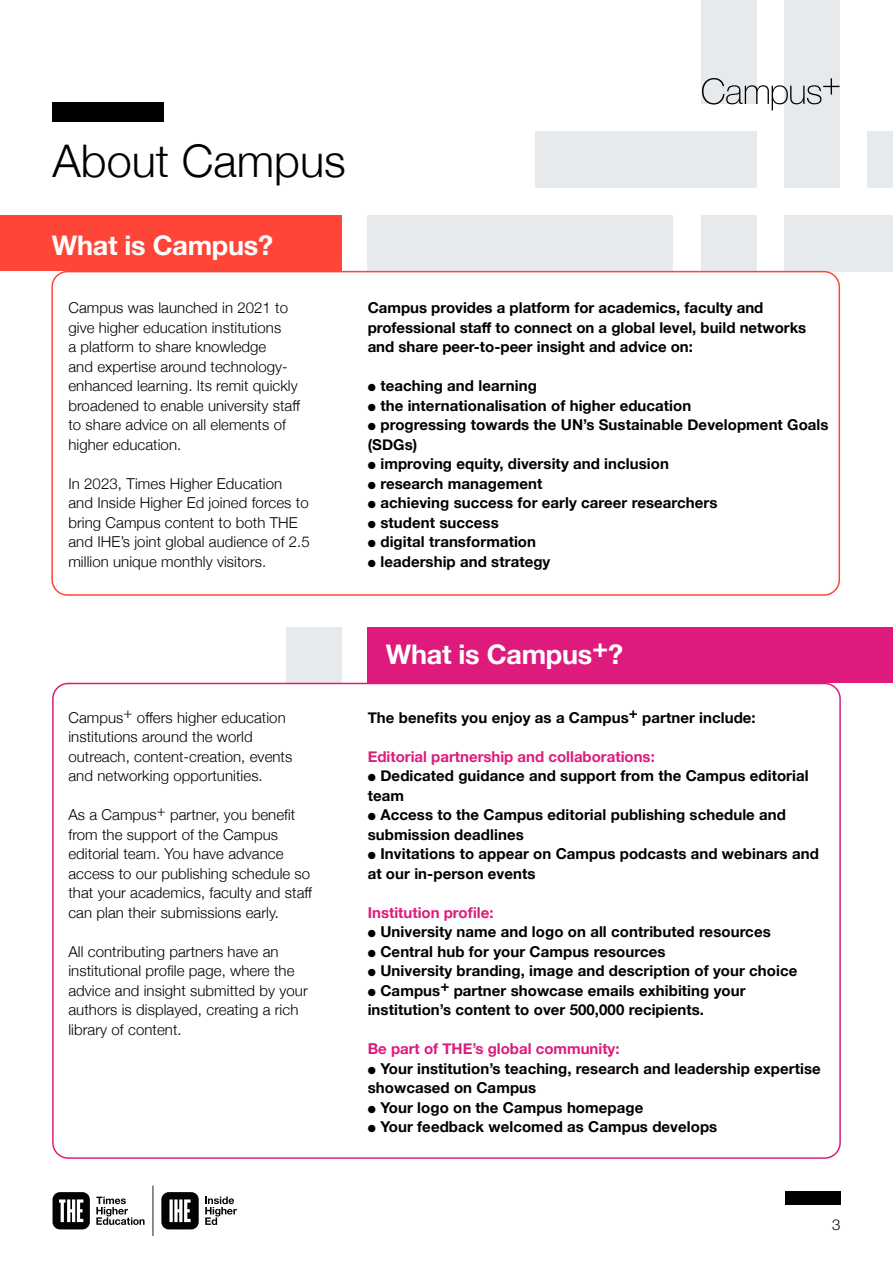
<style>
.page{position:relative;width:893px;height:1263px;background:#fff}
.page>*{position:absolute;margin:0;border:0;box-sizing:border-box;transform-origin:0 0}
.t1{font:300 45px "Helvetica Neue";color:#000}
.t2{font:700 27px "Helvetica Neue";letter-spacing:-.01em;color:#fff}
.t3{font:700 15px/19.5px "Helvetica Neue";letter-spacing:.005em;color:#000}
.t4{font:300 15px/19.5px "Helvetica Neue";letter-spacing:.005em;color:#000}
.t5{font:700 15px "Helvetica Neue";color:#de1b7c}
</style>
<div class="page">
<div style="left:785px;top:1191px;width:55px;height:13px;background:#000"></div>
<svg style="left:53px;top:1192px;width:37px;height:37px"></svg>
<svg style="left:96px;top:1196px;width:49px;height:29px"></svg>
<hr style="left:153px;top:1185px;width:1px;height:51px;background:#1d1f1d">
<svg style="left:161px;top:1192px;width:38px;height:37px"></svg>
<svg style="left:205px;top:1196px;width:32px;height:29px"></svg>
<div style="left:784px;top:0;width:56px;height:188px;background:#e7eaec"></div>
<div style="left:701px;top:0;width:55px;height:104px;background:#e7eaec"></div>
<div style="left:701px;top:216px;width:55px;height:224px;background:#e7eaec"></div>
<div style="left:867px;top:132px;width:26px;height:56px;background:#e7eaec"></div>
<div style="left:535px;top:132px;width:221px;height:56px;background:#e7eaec"></div>
<div style="left:368px;top:216px;width:305px;height:56px;background:#e7eaec"></div>
<div style="left:784px;top:216px;width:109px;height:56px;background:#e7eaec"></div>
<div style="left:286px;top:627px;width:55px;height:56px;background:#e7eaec"></div>
<div style="left:52px;top:272px;width:787px;height:323px;background:#fff;border-radius:15px"></div>
<div style="left:51px;top:271px;width:789px;height:325px;border:2px solid #fe4537;border-radius:15px"></div>
<div style="left:0;top:215px;width:341px;height:56px;background:#fe4537"></div>
<div style="left:368px;top:627px;width:525px;height:56px;background:#de1b7c"></div>
<div style="left:53px;top:102px;width:111px;height:20px;background:#000"></div>
<svg style="left:702px;top:78px;width:137px;height:32px"></svg>
<h1 class="t1" style="left:53px;top:124px;width:295px">About Campus</h1>
<h2 class="t2" style="left:52px;top:224px;width:223px">What is Campus?</h2>
<p class="t4" style="left:68px;top:297px;width:233px">Campus was launched in 2021 to give higher education institutions<br>a platform to share knowledge<br>and expertise around technology&shy;enhanced learning. Its remit quickly broadened to enable university staff to share advice on all elements of higher education.</p>
<p class="t4" style="left:68px;top:473px;width:243px">In 2023, Times Higher Education and Inside Higher Ed joined forces to bring Campus content to both THE and IHE’s joint global audience of 2.5 million unique monthly visitors.</p>
<p class="t3" style="left:368px;top:299px;width:440px">Campus provides a platform for academics, faculty and professional staff to connect on a global level, build networks and share peer-to-peer insight and advice on:</p>
<p class="t3" style="left:368px;top:377px;width:171px">● teaching and learning</p>
<p class="t3" style="left:368px;top:396px;width:325px">● the internationalisation of higher education</p>
<p class="t3" style="left:368px;top:416px;width:462px">● progressing towards the UN’s Sustainable Development Goals (SDGs)</p>
<p class="t3" style="left:368px;top:455px;width:303px">● improving equity, diversity and inclusion</p>
<p class="t3" style="left:368px;top:474px;width:176px">● research management</p>
<p class="t3" style="left:368px;top:494px;width:351px">● achieving success for early career researchers</p>
<p class="t3" style="left:368px;top:513px;width:133px">● student success</p>
<p class="t3" style="left:368px;top:533px;width:170px">● digital transformation</p>
<p class="t3" style="left:368px;top:552px;width:184px">● leadership and strategy</p>
<p class="t4" style="left:68px;top:707px;width:225px">Campus+ offers higher education institutions around the world outreach, content-creation, events and networking opportunities.</p>
<p class="t4" style="left:68px;top:804px;width:245px">As a Campus+ partner, you benefit from the support of the Campus editorial team. You have advance access to our publishing schedule so that your academics, faculty and staff can plan their submissions early.</p>
<p class="t4" style="left:68px;top:941px;width:241px">All contributing partners have an institutional profile page, where the advice and insight submitted by your authors is displayed, creating a rich library of content.</p>
<h2 class="t2" style="left:386px;top:634px;width:239px">What is Campus+?</h2>
<p class="t3" style="left:368px;top:708px;width:390px">The benefits you enjoy as a Campus+ partner include:</p>
<p class="t5" style="left:368px;top:745px;width:289px">Editorial partnership and collaborations:</p>
<p class="t3" style="left:368px;top:767px;width:442px">● Dedicated guidance and support from the Campus editorial team</p>
<p class="t3" style="left:368px;top:806px;width:420px">● Access to the Campus editorial publishing schedule and submission deadlines</p>
<p class="t3" style="left:368px;top:845px;width:453px">● Invitations to appear on Campus podcasts and webinars and at our in-person events</p>
<p class="t5" style="left:368px;top:901px;width:127px">Institution profile:</p>
<p class="t3" style="left:368px;top:923px;width:405px">● University name and logo on all contributed resources</p>
<p class="t3" style="left:368px;top:942px;width:299px">● Central hub for your Campus resources</p>
<p class="t3" style="left:368px;top:962px;width:431px">● University branding, image and description of your choice</p>
<p class="t3" style="left:368px;top:981px;width:379px">● Campus+ partner showcase emails exhibiting your institution’s content to over 500,000 recipients.</p>
<p class="t5" style="left:368px;top:1037px;width:253px">Be part of THE’s global community:</p>
<p class="t3" style="left:368px;top:1059px;width:455px">● Your institution’s teaching, research and leadership expertise showcased on Campus</p>
<p class="t3" style="left:368px;top:1098px;width:277px">● Your logo on the Campus homepage</p>
<p class="t3" style="left:368px;top:1118px;width:351px">● Your feedback welcomed as Campus develops</p>
<p class="t4" style="left:832px;top:1214px;width:10px">3</p>
</div>
